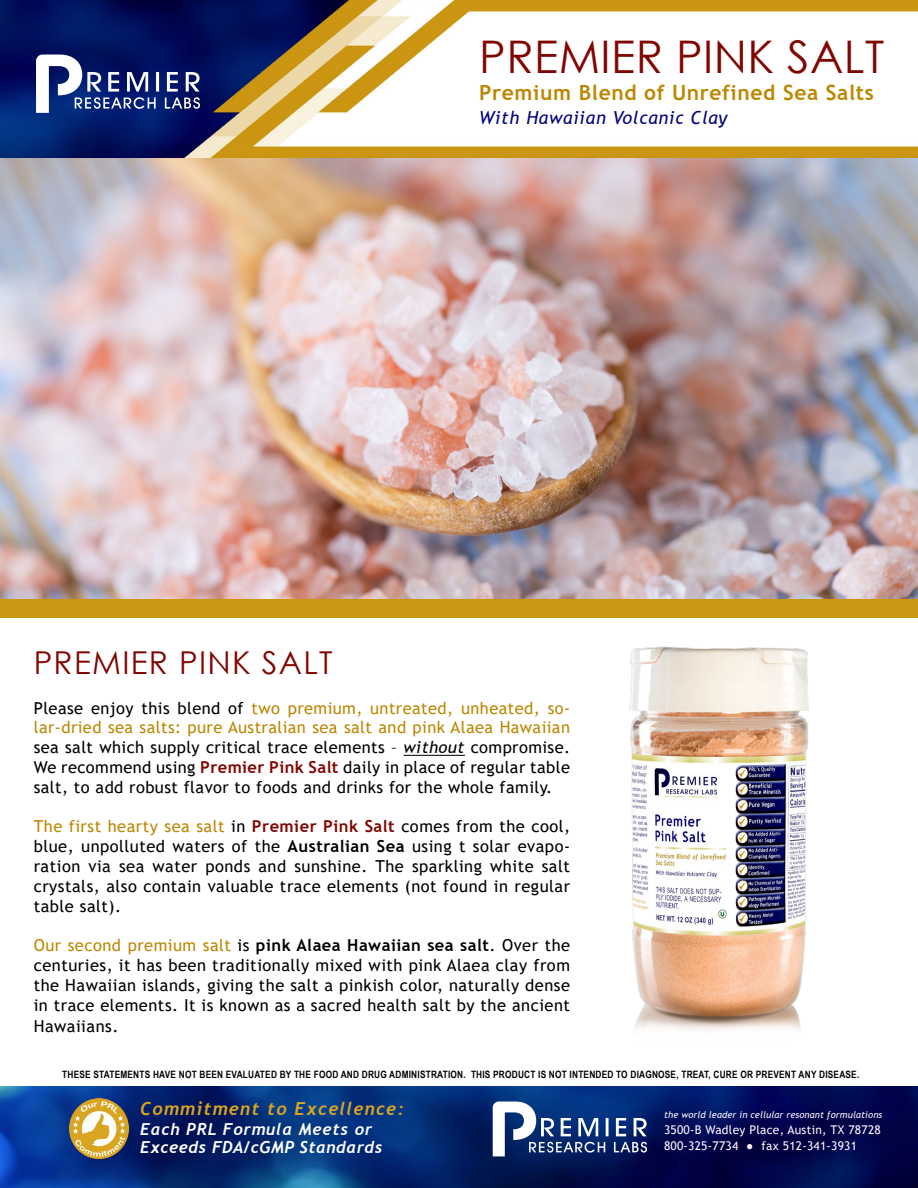
<style>
.page{position:relative;width:918px;height:1188px;background:#fff}
.page>*{position:absolute;margin:0;border:0;box-sizing:border-box;transform-origin:0 0}
.t1{font:45px "Century Gothic";letter-spacing:.01em;color:#800602}
.t2{font:31.5px "Century Gothic";letter-spacing:.04em;color:#800602}
.t3{font:700 21px "Trebuchet MS";letter-spacing:.03em;color:#bc8702}
.t4{font:italic 18px "Trebuchet MS";letter-spacing:.04em;color:#05057d}
.t5{font:italic 700 18px "Trebuchet";letter-spacing:.07em;color:#daa520}
.t6{font:16.5px/19.8px "Trebuchet MS";letter-spacing:.03em;color:#000;text-align:justify}
.t7{font:italic 700 16.5px/18px "Trebuchet";letter-spacing:.03em;color:#fff}
.t8{font:12px/16.5px "Trebuchet MS";letter-spacing:.02em;color:#fff5ff}
.t9{font:700 10.2px "Arial Narrow";letter-spacing:.02em;color:#000}
.t10{font:italic 9.3px "Trebuchet MS";letter-spacing:.01em;color:#fff5ff}
.s1{color:#bc8702}
.s2{font-style:italic}
.s3{font-weight:700;color:#800602}
.s4{font-weight:700}
</style>
<div class="page">
<img style="left:0;top:158px;width:918px;height:442px">
<img style="left:629px;top:646px;width:180px;height:384px">
<hr style="left:404px;top:755px;width:61px;height:1px;background:#000">
<img style="left:0;top:0;width:918px;height:158px">
<svg style="left:36px;top:55px;width:164px;height:58px"></svg>
<div style="left:0;top:600px;width:918px;height:18px;background:#cb9611"></div>
<img style="left:0;top:1087px;width:918px;height:101px">
<svg style="left:493px;top:1102px;width:154px;height:54px"></svg>
<img style="left:69px;top:1099px;width:60px;height:59px">
<h1 class="t1" style="left:479px;top:25px;width:407px">PREMIER PINK SALT</h1>
<p class="t3" style="left:479px;top:79px;width:396px">Premium Blend of Unrefined Sea Salts</p>
<p class="t4" style="left:479px;top:107px;width:250px">With Hawaiian Volcanic Clay</p>
<h2 class="t2" style="left:34px;top:641px;width:300px">PREMIER PINK SALT</h2>
<p class="t6" style="left:34px;top:698px;width:538px">Please enjoy this blend of <span class="s1">two premium, untreated, unheated, so&shy;lar-dried sea salts: pure Australian sea salt and pink Alaea Hawaiian </span>sea salt which supply critical trace elements – <span class="s2">without</span> compromise.<br>We recommend using <span class="s3">Premier Pink Salt</span> daily in place of regular table salt, to add robust flavor to foods and drinks for the whole family.</p>
<p class="t6" style="left:34px;top:817px;width:538px"><span class="s1">The first hearty sea salt</span> in <span class="s3">Premier Pink Salt</span> comes from the cool, blue, unpolluted waters of the <span class="s4">Australian Sea</span> using t solar evapo&shy;ration via sea water ponds and sunshine. The sparkling white salt crystals, also contain valuable trace elements (not found in regular table salt).</p>
<p class="t6" style="left:34px;top:935px;width:538px"><span class="s1">Our second premium salt</span> is <span class="s4">pink Alaea Hawaiian sea salt</span>. Over the centuries, it has been traditionally mixed with pink Alaea clay from the Hawaiian islands, giving the salt a pinkish color, naturally dense in trace elements. It is known as a sacred health salt by the ancient</p>
<p class="t6" style="left:34px;top:1016px;width:86px">Hawaiians.</p>
<p class="t9" style="left:62px;top:1067px;width:799px">THESE STATEMENTS HAVE NOT BEEN EVALUATED BY THE FOOD AND DRUG ADMINISTRATION. THIS PRODUCT IS NOT INTENDED TO DIAGNOSE, TREAT, CURE OR PREVENT ANY DISEASE.</p>
<p class="t5" style="left:140px;top:1097px;width:265px">Commitment to Excellence:</p>
<p class="t7" style="left:140px;top:1120px;width:244px">Each PRL Formula Meets or<br>Exceeds FDA/cGMP Standards</p>
<p class="t10" style="left:664px;top:1109px;width:220px">the world leader in cellular resonant formulations</p>
<p class="t8" style="left:664px;top:1121px;width:218px">3500-B Wadley Place, Austin, TX 78728<br>800-325-7734 ● fax 512-341-3931</p>
</div>
